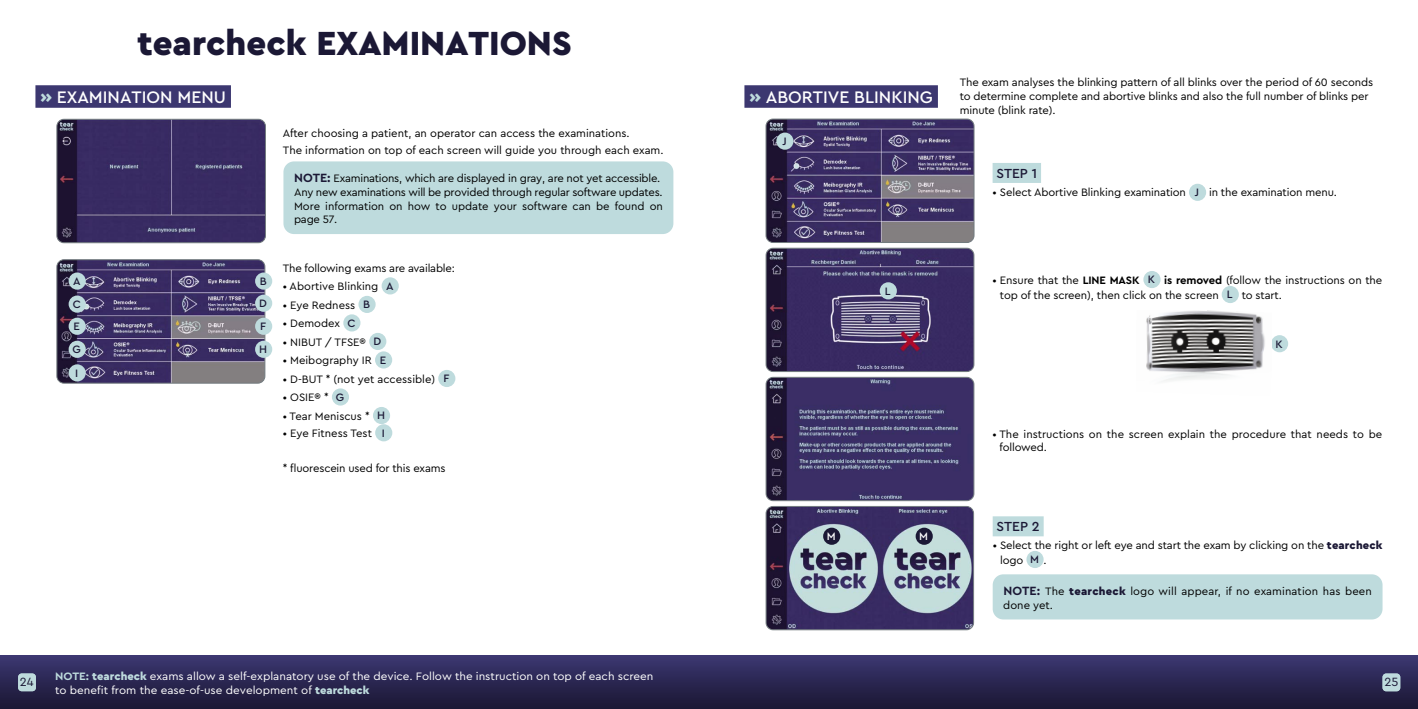
<style>
.page{position:relative;width:1418px;height:709px;background:#fff}
.page>*{position:absolute;margin:0;border:0;box-sizing:border-box;transform-origin:0 0}
.t1{font:900 35px "Cera Pro";color:#1b1835}
.t2{font:500 17.5px "Cera Pro";color:#fff}
.t3{font:500 13.75px "Cera Pro";color:#1b1835}
.t4{font:12.5px "Cera Pro";color:#1b1835}
.t5{font:11.25px/13.8px "Cera Pro";letter-spacing:-.01em;color:#000}
.t6{font:11.25px/13.5px "Cera Pro";color:#fff}
.t7{font:11.25px/13.8px "Cera Pro";letter-spacing:.01em;color:#000}
.t8{font:500 11.25px/22.8px "Cera Pro";color:#1b1835}
.t9{font:500 11.25px "Cera Pro";color:#fff}
.s1{font-weight:900;color:#bedbdd}
.s2{font-weight:700;font-size:12.5px;color:#1b1835}
.s3{font-weight:500;color:#1b1835}
.s4{font-weight:700}
.s5{font-weight:900;color:#1b1835}
.s6{font-weight:700;color:#bedbdd}
</style>
<div class="page">
<div style="left:0;top:656px;width:709px;height:53px;background:linear-gradient(to bottom,#3b3771,#1a1632)"></div>
<div style="left:709px;top:656px;width:708px;height:53px;background:linear-gradient(to bottom,#3b3771,#1a1632)"></div>
<div style="left:1382px;top:673px;width:18px;height:18px;background:#bedbdd;border-radius:4px"></div>
<div style="left:18px;top:673px;width:18px;height:18px;background:#bedbdd;border-radius:4px"></div>
<div style="left:35px;top:85px;width:196px;height:23px;background:#3c3770"></div>
<img style="left:57px;top:119px;width:208px;height:124px">
<div style="left:57px;top:119px;width:209px;height:124px;border:1px solid #727b7f;border-radius:7px"></div>
<div style="left:283px;top:161px;width:390px;height:73px;background:#bedbdd;border-radius:11px"></div>
<div style="left:381px;top:277px;width:18px;height:17px;background:#bedbdd;border-radius:50%"></div>
<div style="left:358px;top:296px;width:17px;height:17px;background:#bedbdd;border-radius:50%"></div>
<div style="left:343px;top:314px;width:17px;height:17px;background:#bedbdd;border-radius:50%"></div>
<div style="left:369px;top:333px;width:17px;height:17px;background:#bedbdd;border-radius:50%"></div>
<div style="left:375px;top:351px;width:17px;height:17px;background:#bedbdd;border-radius:50%"></div>
<div style="left:438px;top:370px;width:17px;height:17px;background:#bedbdd;border-radius:50%"></div>
<div style="left:332px;top:388px;width:17px;height:17px;background:#bedbdd;border-radius:50%"></div>
<div style="left:373px;top:407px;width:17px;height:17px;background:#bedbdd;border-radius:50%"></div>
<div style="left:375px;top:424px;width:17px;height:17px;background:#bedbdd;border-radius:50%"></div>
<div style="left:744px;top:85px;width:193px;height:23px;background:#3c3770"></div>
<img style="left:767px;top:119px;width:207px;height:123px">
<div style="left:765px;top:119px;width:209px;height:124px;border:1px solid #727b7f;border-radius:7px"></div>
<img style="left:767px;top:248px;width:206px;height:123px">
<div style="left:765px;top:248px;width:209px;height:124px;border:1px solid #727b7f;border-radius:7px"></div>
<img style="left:767px;top:377px;width:206px;height:123px">
<div style="left:765px;top:377px;width:209px;height:124px;border:1px solid #727b7f;border-radius:7px"></div>
<img style="left:767px;top:506px;width:206px;height:123px">
<div style="left:765px;top:506px;width:208px;height:124px;border:1px solid #727b7f;border-radius:7px"></div>
<div style="left:992px;top:574px;width:390px;height:45px;background:#bedbdd;border-radius:11px"></div>
<div style="left:992px;top:163px;width:49px;height:20px;background:#bedbdd"></div>
<div style="left:1188px;top:184px;width:18px;height:17px;background:#bedbdd;border-radius:50%"></div>
<div style="left:1143px;top:271px;width:17px;height:17px;background:#bedbdd;border-radius:50%"></div>
<div style="left:1221px;top:286px;width:17px;height:17px;background:#bedbdd;border-radius:50%"></div>
<div style="left:992px;top:516px;width:51px;height:20px;background:#bedbdd"></div>
<div style="left:1026px;top:551px;width:17px;height:17px;background:#bedbdd;border-radius:50%"></div>
<div style="left:776px;top:133px;width:17px;height:17px;background:#bedbdd;border-radius:50%"></div>
<div style="left:823px;top:527px;width:17px;height:18px;background:#1b1835;border-radius:50%"></div>
<div style="left:915px;top:527px;width:17px;height:18px;background:#1b1835;border-radius:50%"></div>
<div style="left:1270px;top:335px;width:18px;height:17px;background:#bedbdd;border-radius:50%"></div>
<img style="left:1146px;top:311px;width:119px;height:70px">
<div style="left:879px;top:282px;width:17px;height:17px;background:#bedbdd;border-radius:50%"></div>
<img style="left:57px;top:260px;width:208px;height:123px">
<div style="left:57px;top:259px;width:208px;height:124px;border:1px solid #727b7f;border-radius:7px"></div>
<div style="left:255px;top:272px;width:17px;height:18px;background:#bedbdd;border-radius:50%"></div>
<div style="left:255px;top:295px;width:17px;height:17px;background:#bedbdd;border-radius:50%"></div>
<div style="left:255px;top:318px;width:17px;height:17px;background:#bedbdd;border-radius:50%"></div>
<div style="left:255px;top:341px;width:17px;height:17px;background:#bedbdd;border-radius:50%"></div>
<div style="left:69px;top:272px;width:17px;height:18px;background:#bedbdd;border-radius:50%"></div>
<div style="left:69px;top:295px;width:17px;height:18px;background:#bedbdd;border-radius:50%"></div>
<div style="left:69px;top:341px;width:17px;height:17px;background:#bedbdd;border-radius:50%"></div>
<div style="left:69px;top:364px;width:17px;height:17px;background:#bedbdd;border-radius:50%"></div>
<div style="left:69px;top:318px;width:17px;height:17px;background:#bedbdd;border-radius:50%"></div>
<h1 class="t1" style="left:137px;top:20px;width:436px">tearcheck EXAMINATIONS</h1>
<h2 class="t2" style="left:40px;top:85px;width:187px"><span class="s1">»</span> EXAMINATION MENU</h2>
<p class="t5" style="left:283px;top:124px;width:382px;line-height:17.2px">After choosing a patient, an operator can access the examinations.<br>The information on top of each screen will guide you through each exam.</p>
<p class="t5" style="left:294px;top:171px;width:370px"><span class="s2">NOTE:</span> Examinations, which are displayed in gray, are not yet accessible.<br>Any new examinations will be provided through regular software updates.<br>More information on how to update your software can be found on page 57.</p>
<p class="t5" style="left:283px;top:260px;width:174px">The following exams are available:</p>
<p class="t5" style="left:283px;top:279px;width:112px">• Abortive Blinking <span class="s3">A</span></p>
<p class="t5" style="left:283px;top:297px;width:89px">• Eye Redness <span class="s3">B</span></p>
<p class="t5" style="left:283px;top:316px;width:74px">• Demodex <span class="s3">C</span></p>
<p class="t5" style="left:283px;top:334px;width:100px">• NIBUT / TFSE® <span class="s3">D</span></p>
<p class="t5" style="left:283px;top:353px;width:105px">• Meibography IR <span class="s3">E</span></p>
<p class="t5" style="left:283px;top:371px;width:168px">• D-BUT * (not yet accessible) <span class="s3">F</span></p>
<p class="t5" style="left:283px;top:390px;width:63px">• OSIE® * <span class="s3">G</span></p>
<p class="t5" style="left:283px;top:408px;width:104px">• Tear Meniscus * <span class="s3">H</span></p>
<p class="t5" style="left:283px;top:426px;width:103px">• Eye Fitness Test <span class="s3">I</span></p>
<p class="t5" style="left:283px;top:460px;width:164px">* fluorescein used for this exams</p>
<p class="t8" style="left:73px;top:269px;width:10px">A<br>C</p>
<p class="t8" style="left:73px;top:337px;width:10px;line-height:23.6px">G<br>I</p>
<p class="t8" style="left:259px;top:269px;width:9px;text-align:justify">B D F H</p>
<p class="t8" style="left:74px;top:314px;width:8px">E</p>
<h2 class="t2" style="left:749px;top:85px;width:185px"><span class="s1">»</span> ABORTIVE BLINKING</h2>
<p class="t8" style="left:782px;top:129px;width:6px">J</p>
<p class="t5" style="left:959px;top:75px;width:415px">The exam analyses the blinking pattern of all blinks over the period of 60 seconds to determine complete and abortive blinks and also the full number of blinks per minute (blink rate).</p>
<p class="t3" style="left:996px;top:164px;width:42px">STEP 1</p>
<p class="t5" style="left:992px;top:185px;width:346px">• Select Abortive Blinking examination <span class="s3">J</span> in the examination menu.</p>
<p class="t8" style="left:885px;top:279px;width:7px">L</p>
<p class="t5" style="left:1000px;top:272px;width:384px;line-height:15px;text-indent:-7px">• Ensure that the <span class="s4">LINE MASK</span> <span class="s3">K</span> <span class="s4">is removed</span> (follow the instructions on the top of the screen), then click on the screen <span class="s3">L</span> to start.</p>
<p class="t8" style="left:1275px;top:332px;width:9px">K</p>
<p class="t9" style="left:826px;top:529px;width:10px">M</p>
<p class="t9" style="left:919px;top:529px;width:10px">M</p>
<p class="t5" style="left:999px;top:426px;width:384px;text-indent:-7px">• The instructions on the screen explain the procedure that needs to be followed.</p>
<p class="t3" style="left:996px;top:517px;width:45px">STEP 2</p>
<p class="t5" style="left:1000px;top:537px;width:384px;line-height:15px;text-indent:-7px">• Select the right or left eye and start the exam by clicking on the <span class="s5">tearcheck </span>logo <span class="s3">M</span> .</p>
<p class="t7" style="left:1003px;top:584px;width:370px"><span class="s2">NOTE:</span> The <span class="s5">tearcheck</span> logo will appear, if no examination has been done yet.</p>
<p class="t6" style="left:55px;top:669px;width:600px"><span class="s6">NOTE:</span> <span class="s1">tearcheck</span> exams allow a self-explanatory use of the device. Follow the instruction on top of each screen to benefit from the ease-of-use development of <span class="s1">tearcheck</span></p>
<p class="t4" style="left:20px;top:673px;width:15px">24</p>
<p class="t4" style="left:1384px;top:673px;width:15px">25</p>
</div>
